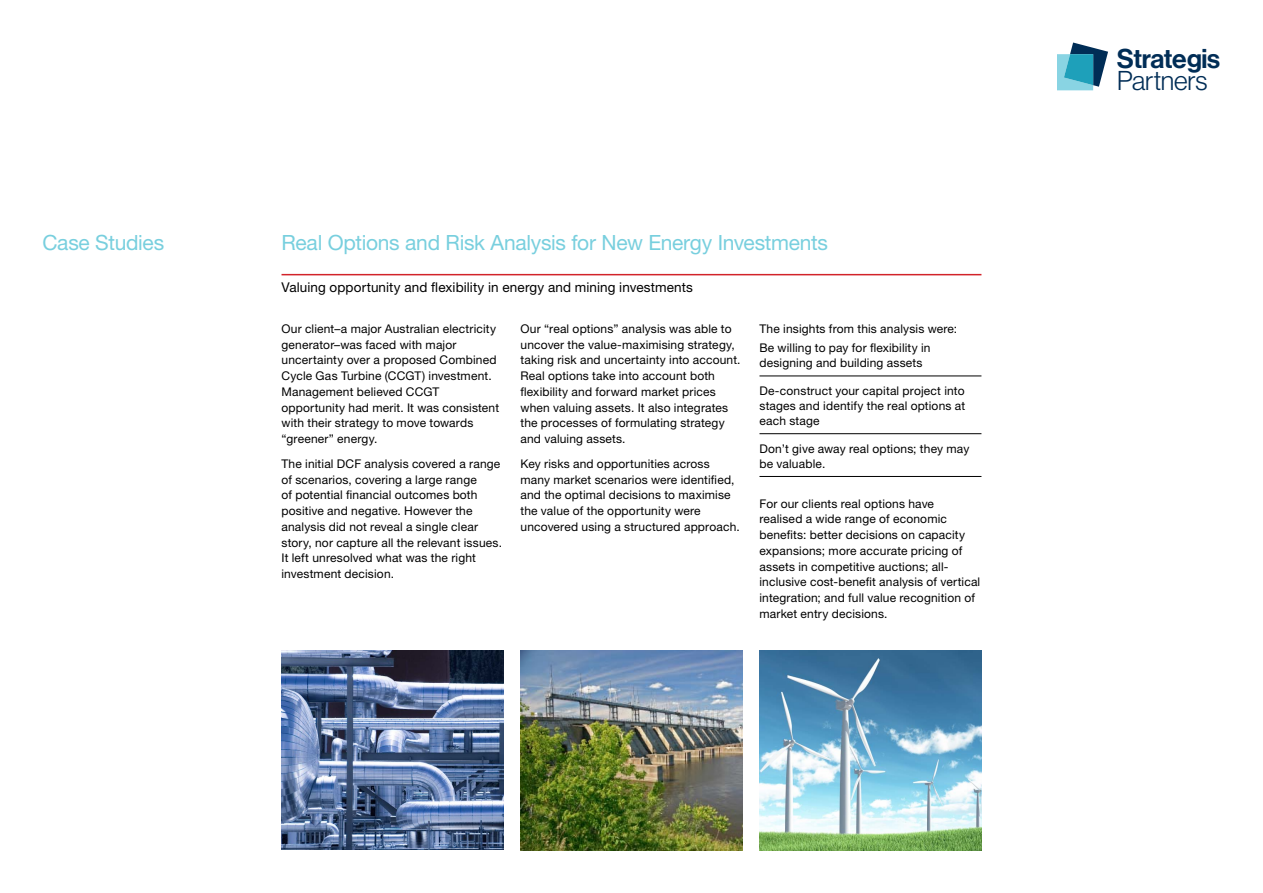
<style>
.page{position:relative;width:1263px;height:893px;background:#fff}
.page>*{position:absolute;margin:0;border:0;box-sizing:border-box;transform-origin:0 0}
.t1{font:500 26.7px "Haas Grot Disp 65";letter-spacing:-.02em;color:#002d56}
.t2{font:300 26.7px "Haas Grot Disp 45";letter-spacing:-.01em;color:#002d56}
.t3{font:21px "Helvetica Neue LT Pro";letter-spacing:-.015em;color:#78cfde}
.t4{font:13.5px "Helvetica Neue LT Pro";letter-spacing:.01em;color:#000}
.t5{font:12px/15.8px "Helvetica Neue LT Pro";letter-spacing:.015em;color:#000}
</style>
<div class="page">
<svg style="left:1057px;top:43px;width:51px;height:47px"></svg>
<img style="left:281px;top:651px;width:222px;height:198px">
<img style="left:520px;top:651px;width:222px;height:199px">
<img style="left:759px;top:651px;width:222px;height:199px">
<hr style="left:281px;top:274px;width:700px;height:1px;background:#d2232a">
<hr style="left:759px;top:376px;width:222px;height:1px;background:#000">
<hr style="left:759px;top:433px;width:222px;height:1px;background:#000">
<hr style="left:759px;top:476px;width:222px;height:1px;background:#000">
<h2 class="t3" style="left:43px;top:229px;width:123px">Case Studies</h2>
<h2 class="t3" style="left:281px;top:229px;width:548px">Real Options and Risk Analysis for New Energy Investments</h2>
<p class="t4" style="left:281px;top:279px;width:413px">Valuing opportunity and flexibility in energy and mining investments</p>
<p class="t5" style="left:520px;top:320px;width:222px">Our “real options” analysis was able to uncover the value-maximising strategy, taking risk and uncertainty into account.<br>Real options take into account both flexibility and forward market prices when valuing assets. It also integrates the processes of formulating strategy and valuing assets.</p>
<p class="t5" style="left:520px;top:455px;width:221px">Key risks and opportunities across many market scenarios were identified, and the optimal decisions to maximise the value of the opportunity were uncovered using a structured approach.</p>
<p class="t5" style="left:281px;top:320px;width:219px">Our client–a major Australian electricity generator–was faced with major uncertainty over a proposed Combined Cycle Gas Turbine (CCGT) investment.<br>Management believed CCGT opportunity had merit. It was consistent with their strategy to move towards “greener” energy.</p>
<p class="t5" style="left:281px;top:455px;width:222px">The initial DCF analysis covered a range of scenarios, covering a large range<br>of potential financial outcomes both positive and negative. However the analysis did not reveal a single clear story, nor capture all the relevant issues.<br>It left unresolved what was the right investment decision.</p>
<p class="t5" style="left:759px;top:319px;width:199px;line-height:19.2px">The insights from this analysis were:<br>Be willing to pay for flexibility in</p>
<p class="t5" style="left:759px;top:355px;width:164px">designing and building assets</p>
<p class="t5" style="left:759px;top:383px;width:207px;line-height:15px;text-align:justify">De-construct your capital project into stages and identify the real options at each stage</p>
<p class="t5" style="left:759px;top:440px;width:211px;line-height:15px">Don’t give away real options; they may be valuable.</p>
<p class="t5" style="left:759px;top:495px;width:222px">For our clients real options have<br>realised a wide range of economic benefits: better decisions on capacity expansions; more accurate pricing of assets in competitive auctions; all&shy;inclusive cost-benefit analysis of vertical integration; and full value recognition of market entry decisions.</p>
<h1 class="t1" style="left:1117px;top:43px;width:105px">Strategis</h1>
<h1 class="t2" style="left:1117px;top:66px;width:92px">Partners</h1>
</div>
